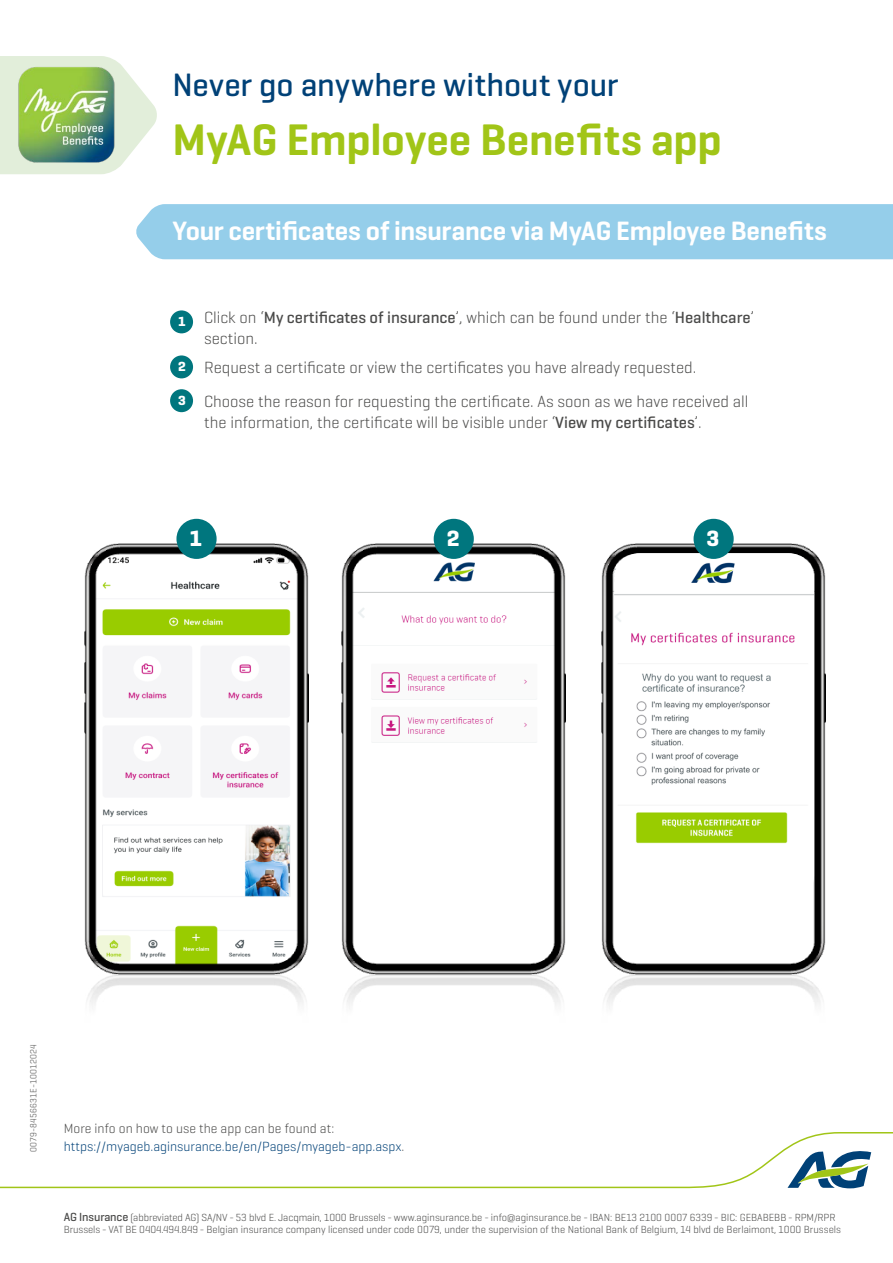
<style>
.page{position:relative;width:893px;height:1263px;background:#fff}
.page>*{position:absolute;margin:0;border:0;box-sizing:border-box;transform-origin:0 0}
.t1{font:600 45px "Geogrotesque";letter-spacing:-.005em;color:#a1c517}
.t2{font:500 33px "Geogrotesque";letter-spacing:.005em;color:#004177}
.t3{font:600 27px "Geogrotesque";letter-spacing:-.005em;color:#fff}
.t4{font:700 22.5px "Geogrotesque";color:#fff}
.t5{font:300 16.5px/21px "Geogrotesque";color:#4a4a49}
.t6{font:300 13.5px/18px "Geogrotesque";color:#004177}
.t7{font:700 13.5px "Geogrotesque";color:#fff}
.t8{font:300 10.5px/12px "AG Geogrotesque";color:#4a4a49}
.t9{font:300 9px "Geogrotesque";letter-spacing:.02em;color:#4a4a49}
.s1{font-weight:500}
.s2{color:#4a4a49}
.s3{font-weight:500;font-size:12px}
</style>
<div class="page">
<svg style="left:0;top:56px;width:157px;height:118px"></svg>
<img style="left:85px;top:544px;width:223px;height:461px">
<img style="left:342px;top:544px;width:224px;height:461px">
<img style="left:602px;top:544px;width:223px;height:461px">
<img style="left:9px;top:60px;width:112px;height:109px">
<img style="left:614px;top:553px;width:200px;height:348px">
<svg style="left:614px;top:563px;width:24px;height:27px"></svg>
<div style="left:136px;top:204px;width:757px;height:55px;background:#95ceea"></div>
<div style="left:170px;top:310px;width:23px;height:23px;background:#00767e;border-radius:50%"></div>
<div style="left:170px;top:355px;width:23px;height:23px;background:#00767e;border-radius:50%"></div>
<div style="left:170px;top:389px;width:23px;height:23px;background:#00767e;border-radius:50%"></div>
<div style="left:176px;top:519px;width:41px;height:40px;background:#00767e;border-radius:50%"></div>
<div style="left:434px;top:519px;width:40px;height:40px;background:#00767e;border-radius:50%"></div>
<div style="left:694px;top:519px;width:40px;height:40px;background:#00767e;border-radius:50%"></div>
<svg style="left:0;top:1132px;width:893px;height:57px"></svg>
<h2 class="t2" style="left:172px;top:64px;width:448px">Never go anywhere without your</h2>
<h1 class="t1" style="left:172px;top:111px;width:551px">MyAG Employee Benefits app</h1>
<h3 class="t3" style="left:172px;top:214px;width:656px">Your certificates of insurance via MyAG Employee Benefits</h3>
<p class="t7" style="left:178px;top:313px;width:9px">1</p>
<p class="t7" style="left:178px;top:358px;width:9px">2</p>
<p class="t7" style="left:178px;top:392px;width:9px">3</p>
<h3 class="t5" style="left:204px;top:306px;width:552px">Click on ‘<span class="s1">My certificates of insurance</span>’, which can be found under the ‘<span class="s1">Healthcare</span>’ section.</h3>
<h3 class="t5" style="left:204px;top:350px;width:546px;line-height:33.8px">Request a certificate or view the certificates you have already requested.<br>Choose the reason for requesting the certificate. As soon as we have received all</h3>
<h3 class="t5" style="left:204px;top:411px;width:499px">the information, the certificate will be visible under ‘<span class="s1">View my certificates</span>’.</h3>
<h3 class="t4" style="left:190px;top:524px;width:14px">1</h3>
<h3 class="t4" style="left:447px;top:524px;width:14px">2</h3>
<h3 class="t4" style="left:707px;top:524px;width:14px">3</h3>
<p class="t9" style="left:28px;top:1152px;width:110px;rotate:-90deg">0079-8456631E-10012024</p>
<p class="t6" style="left:64px;top:1119px;width:342px"><span class="s2">More info on how to use the app can be found at: </span>https://myageb.aginsurance.be/en/Pages/myageb-app.aspx<span class="s2">.</span></p>
<p class="t8" style="left:64px;top:1211px;width:779px"><span class="s3">AG Insurance</span> (abbreviated AG) SA/NV - 53 blvd E. Jacqmain, 1000 Brussels - www.aginsurance.be - info@aginsurance.be - IBAN: BE13 2100 0007 6339 - BIC: GEBABEBB - RPM/RPR<br>Brussels - VAT BE 0404.494.849 - Belgian insurance company licensed under code 0079, under the supervision of the National Bank of Belgium, 14 blvd de Berlaimont, 1000 Brussels</p>
</div>
